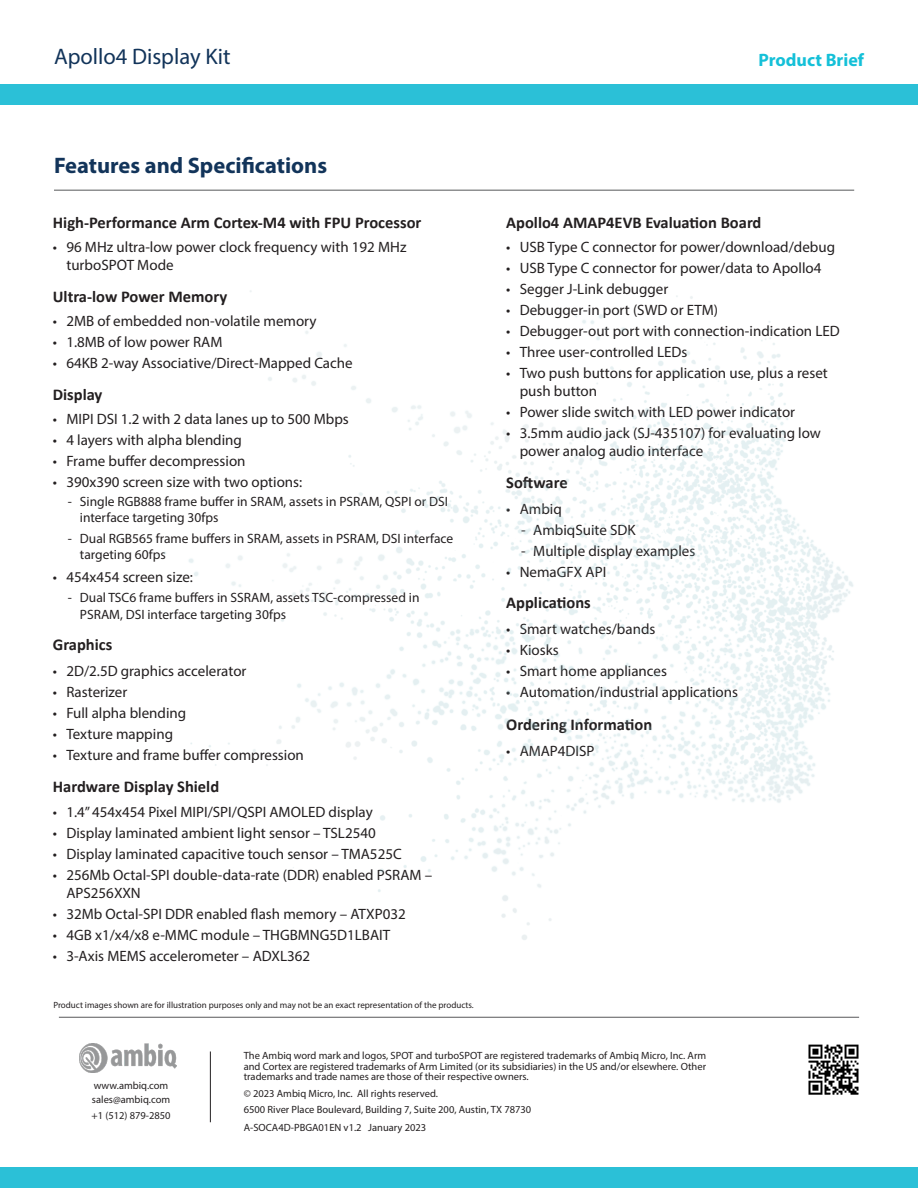
<style>
.page{position:relative;width:918px;height:1188px;background:#fff}
.page>*{position:absolute;margin:0;border:0;box-sizing:border-box;transform-origin:0 0}
.t1{font:700 22.5px "Myriad Pro";color:#12345a}
.t2{font:22.5px "Myriad Pro";color:#12345a}
.t3{font:700 18px "Myriad Pro";color:#14c0d8}
.t4{font:700 16.5px "Calibri";color:#231f20}
.t5{font:15px/18px "Myriad Pro";color:#231f20}
.t6{font:13.5px/16.2px "Myriad Pro";color:#231f20}
.t7{font:10.5px/10.5px "Myriad Pro";color:#231f20}
.t8{font:9px "Myriad Pro";color:#231f20}
</style>
<div class="page">
<hr style="left:54px;top:190px;width:800px;height:1px;background:#57585a">
<hr style="left:59px;top:1017px;width:800px;height:1px;background:#57585a">
<hr style="left:210px;top:1052px;width:1px;height:70px;background:#231f20">
<img style="left:808px;top:1044px;width:51px;height:51px">
<img style="left:79px;top:1044px;width:98px;height:29px">
<div style="left:0;top:1167px;width:918px;height:21px;background:#2bc0d7"></div>
<div style="left:0;top:84px;width:918px;height:21px;background:#2bc0d7"></div>
<img style="left:157px;top:246px;width:697px;height:694px">
<h1 class="t2" style="left:54px;top:42px;width:178px">Apollo4 Display Kit</h1>
<p class="t3" style="left:758px;top:48px;width:107px">Product Brief</p>
<h1 class="t1" style="left:54px;top:151px;width:275px">Features and Specifications</h1>
<p class="t4" style="left:53px;top:211px;width:370px">High-Performance Arm Cortex-M4 with FPU Processor</p>
<p class="t5" style="left:66px;top:238px;width:342px;text-indent:-14px">• 96 MHz ultra-low power clock frequency with 192 MHz turboSPOT Mode</p>
<p class="t4" style="left:53px;top:285px;width:176px">Ultra-low Power Memory</p>
<p class="t5" style="left:53px;top:312px;width:265px">• 2MB of embedded non-volatile memory</p>
<p class="t5" style="left:53px;top:333px;width:171px">• 1.8MB of low power RAM</p>
<p class="t5" style="left:53px;top:354px;width:301px">• 64KB 2-way Associative/Direct-Mapped Cache</p>
<p class="t4" style="left:53px;top:383px;width:51px">Display</p>
<p class="t5" style="left:53px;top:410px;width:297px">• MIPI DSI 1.2 with 2 data lanes up to 500 Mbps</p>
<p class="t5" style="left:53px;top:431px;width:191px">• 4 layers with alpha blending</p>
<p class="t5" style="left:53px;top:452px;width:194px">• Frame buffer decompression</p>
<p class="t5" style="left:53px;top:473px;width:251px">• 390x390 screen size with two options:</p>
<p class="t6" style="left:80px;top:493px;width:370px;text-indent:-12px">- Single RGB888 frame buffer in SRAM, assets in PSRAM, QSPI or DSI interface targeting 30fps</p>
<p class="t6" style="left:80px;top:530px;width:375px;text-indent:-12px">- Dual RGB565 frame buffers in SRAM, assets in PSRAM, DSI interface targeting 60fps</p>
<p class="t5" style="left:53px;top:567px;width:142px">• 454x454 screen size:</p>
<p class="t6" style="left:80px;top:590px;width:341px;text-indent:-12px">- Dual TSC6 frame buffers in SSRAM, assets TSC-compressed in<br>PSRAM, DSI interface targeting 30fps</p>
<p class="t4" style="left:53px;top:633px;width:61px">Graphics</p>
<p class="t5" style="left:53px;top:662px;width:195px">• 2D/2.5D graphics accelerator</p>
<p class="t5" style="left:53px;top:683px;width:76px">• Rasterizer</p>
<p class="t5" style="left:53px;top:704px;width:135px">• Full alpha blending</p>
<p class="t5" style="left:53px;top:725px;width:122px">• Texture mapping</p>
<p class="t5" style="left:53px;top:746px;width:253px">• Texture and frame buffer compression</p>
<p class="t4" style="left:53px;top:775px;width:168px">Hardware Display Shield</p>
<p class="t5" style="left:53px;top:803px;width:321px">• 1.4” 454x454 Pixel MIPI/SPI/QSPI AMOLED display</p>
<p class="t5" style="left:53px;top:824px;width:324px">• Display laminated ambient light sensor – TSL2540</p>
<p class="t5" style="left:53px;top:845px;width:350px">• Display laminated capacitive touch sensor – TMA525C</p>
<p class="t5" style="left:66px;top:866px;width:367px;text-indent:-14px">• 256Mb Octal-SPI double-data-rate (DDR) enabled PSRAM –<br>APS256XXN</p>
<p class="t5" style="left:53px;top:905px;width:354px">• 32Mb Octal-SPI DDR enabled flash memory – ATXP032</p>
<p class="t5" style="left:53px;top:926px;width:339px">• 4GB x1/x4/x8 e-MMC module – THGBMNG5D1LBAIT</p>
<p class="t5" style="left:53px;top:947px;width:259px">• 3-Axis MEMS accelerometer – ADXL362</p>
<p class="t8" style="left:53px;top:999px;width:422px">Product images shown are for illustration purposes only and may not be an exact representation of the products.</p>
<p class="t4" style="left:506px;top:211px;width:257px">Apollo4 AMAP4EVB Evaluation Board</p>
<p class="t5" style="left:506px;top:238px;width:330px">• USB Type C connector for power/download/debug</p>
<p class="t5" style="left:506px;top:259px;width:317px">• USB Type C connector for power/data to Apollo4</p>
<p class="t5" style="left:506px;top:280px;width:164px">• Segger J-Link debugger</p>
<p class="t5" style="left:506px;top:301px;width:214px">• Debugger-in port (SWD or ETM)</p>
<p class="t5" style="left:506px;top:322px;width:335px">• Debugger-out port with connection-indication LED</p>
<p class="t5" style="left:506px;top:343px;width:183px">• Three user-controlled LEDs</p>
<p class="t5" style="left:520px;top:364px;width:310px;text-indent:-14px">• Two push buttons for application use, plus a reset push button</p>
<p class="t5" style="left:506px;top:403px;width:290px">• Power slide switch with LED power indicator</p>
<p class="t5" style="left:520px;top:424px;width:303px;text-indent:-14px">• 3.5mm audio jack (SJ-435107) for evaluating low power analog audio interface</p>
<p class="t4" style="left:506px;top:471px;width:63px">Software</p>
<p class="t5" style="left:506px;top:499px;width:57px">• Ambiq</p>
<p class="t5" style="left:521px;top:520px;width:116px">- AmbiqSuite SDK</p>
<p class="t5" style="left:521px;top:541px;width:176px">- Multiple display examples</p>
<p class="t5" style="left:506px;top:562px;width:102px">• NemaGFX API</p>
<p class="t4" style="left:506px;top:591px;width:86px">Applications</p>
<p class="t5" style="left:506px;top:620px;width:151px">• Smart watches/bands</p>
<p class="t5" style="left:506px;top:641px;width:54px">• Kiosks</p>
<p class="t5" style="left:506px;top:662px;width:162px">• Smart home appliances</p>
<p class="t5" style="left:506px;top:683px;width:233px">• Automation/industrial applications</p>
<p class="t4" style="left:506px;top:713px;width:147px">Ordering Information</p>
<p class="t5" style="left:506px;top:741px;width:90px">• AMAP4DISP</p>
<p class="t7" style="left:92px;top:1079px;width:80px;line-height:13.5px">www.ambiq.com sales@ambiq.com</p>
<p class="t7" style="left:92px;top:1110px;width:81px">+1 (512) 879-2850</p>
<p class="t7" style="left:244px;top:1050px;width:464px;text-align:justify">The Ambiq word mark and logos, SPOT and turboSPOT are registered trademarks of Ambiq Micro, Inc. Arm and Cortex are registered trademarks of Arm Limited (or its subsidiaries) in the US and/or elsewhere. Other trademarks and trade names are those of their respective owners.</p>
<p class="t7" style="left:244px;top:1085px;width:289px;line-height:16.5px">© 2023 Ambiq Micro, Inc. All rights reserved.<br>6500 River Place Boulevard, Building 7, Suite 200, Austin, TX 78730</p>
<p class="t7" style="left:244px;top:1122px;width:184px">A-SOCA4D-PBGA01EN v1.2 January 2023</p>
</div>
